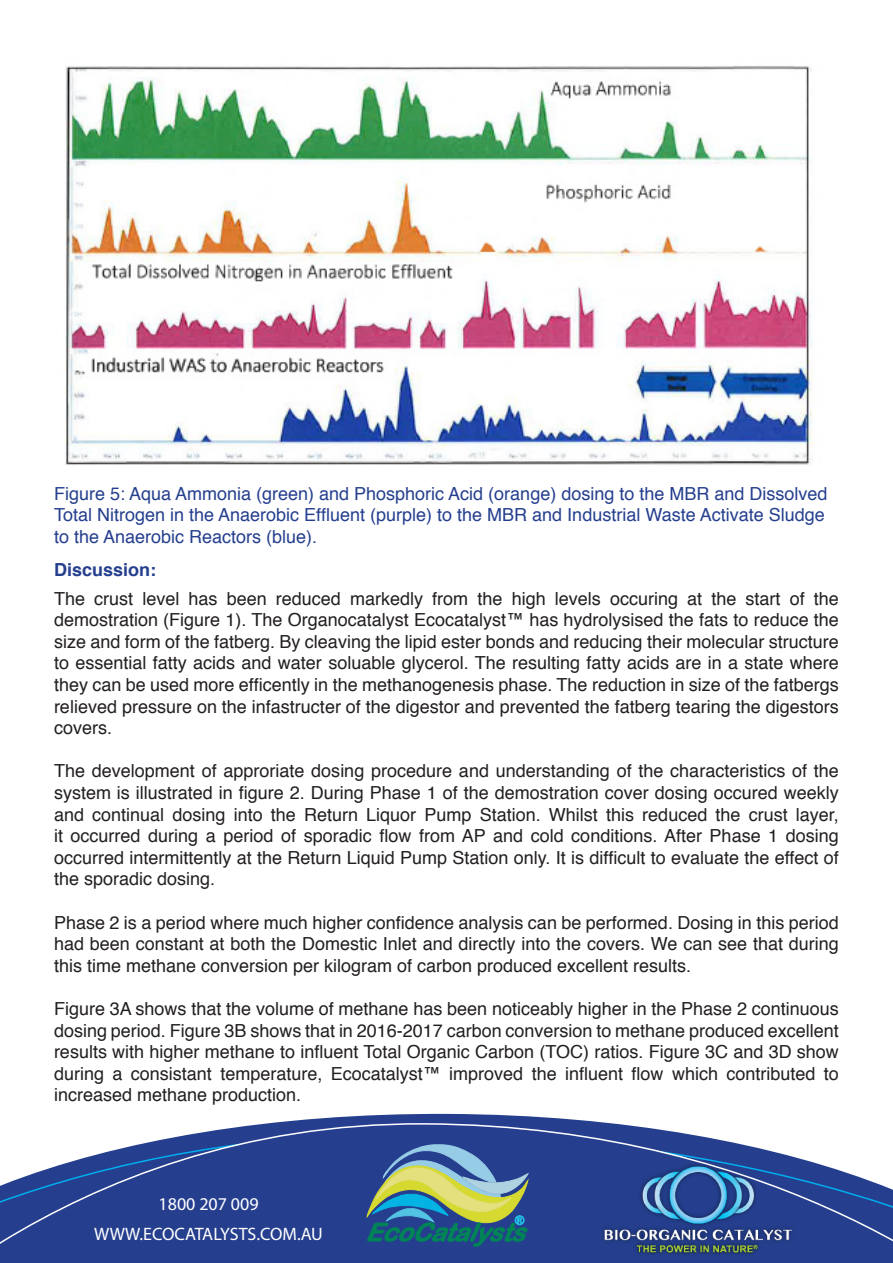
<style>
.page{position:relative;width:893px;height:1263px;background:#fff}
.page>*{position:absolute;margin:0;border:0;box-sizing:border-box;transform-origin:0 0}
.t1{font:18px/21.6px "Helvetica";color:#231f20;text-align:justify}
.t2{font:18px/21.6px "Helvetica";color:#253f8e}
.t3{font:18px/30.2px "Myriad Pro";color:#fff;text-align:center}
.t4{font:700 18px "Helvetica";color:#253f8e}
</style>
<div class="page">
<svg style="left:281px;top:1113px;width:317px;height:9px;fill:#253f8e"></svg>
<svg style="left:0;top:1122px;width:893px;height:141px;fill:#253f8e"></svg>
<svg style="left:366px;top:1145px;width:162px;height:102px;background:#59838b"></svg>
<img style="left:599px;top:1161px;width:197px;height:96px">
<img style="left:65px;top:66px;width:748px;height:399px">
<p class="t2" style="left:54px;top:483px;width:775px">Figure 5: Aqua Ammonia (green) and Phosphoric Acid (orange) dosing to the MBR and Dissolved<br>Total Nitrogen in the Anaerobic Effluent (purple) to the MBR and Industrial Waste Activate Sludge to the Anaerobic Reactors (blue).</p>
<p class="t4" style="left:54px;top:555px;width:104px">Discussion:</p>
<p class="t1" style="left:54px;top:588px;width:786px">The crust level has been reduced markedly from the high levels occuring at the start of the demostration (Figure 1). The Organocatalyst Ecocatalyst™ has hydrolysised the fats to reduce the size and form of the fatberg. By cleaving the lipid ester bonds and reducing their molecular structure to essential fatty acids and water soluable glycerol. The resulting fatty acids are in a state where they can be used more efficently in the methanogenesis phase. The reduction in size of the fatbergs relieved pressure on the infastructer of the digestor and prevented the fatberg tearing the digestors covers.</p>
<p class="t1" style="left:54px;top:761px;width:786px">The development of approriate dosing procedure and understanding of the characteristics of the system is illustrated in figure 2. During Phase 1 of the demostration cover dosing occured weekly and continual dosing into the Return Liquor Pump Station. Whilst this reduced the crust layer, it occurred during a period of sporadic flow from AP and cold conditions. After Phase 1 dosing occurred intermittently at the Return Liquid Pump Station only. It is difficult to evaluate the effect of the sporadic dosing.</p>
<p class="t1" style="left:54px;top:912px;width:786px">Phase 2 is a period where much higher confidence analysis can be performed. Dosing in this period had been constant at both the Domestic Inlet and directly into the covers. We can see that during this time methane conversion per kilogram of carbon produced excellent results.</p>
<p class="t1" style="left:54px;top:998px;width:786px">Figure 3A shows that the volume of methane has been noticeably higher in the Phase 2 continuous dosing period. Figure 3B shows that in 2016-2017 carbon conversion to methane produced excellent results with higher methane to influent Total Organic Carbon (TOC) ratios. Figure 3C and 3D show during a consistant temperature, Ecocatalyst™ improved the influent flow which contributed to increased methane production.</p>
<p class="t3" style="left:94px;top:1188px;width:230px">1800 207 009<br>WWW.ECOCATALYSTS.COM.AU</p>
</div>
